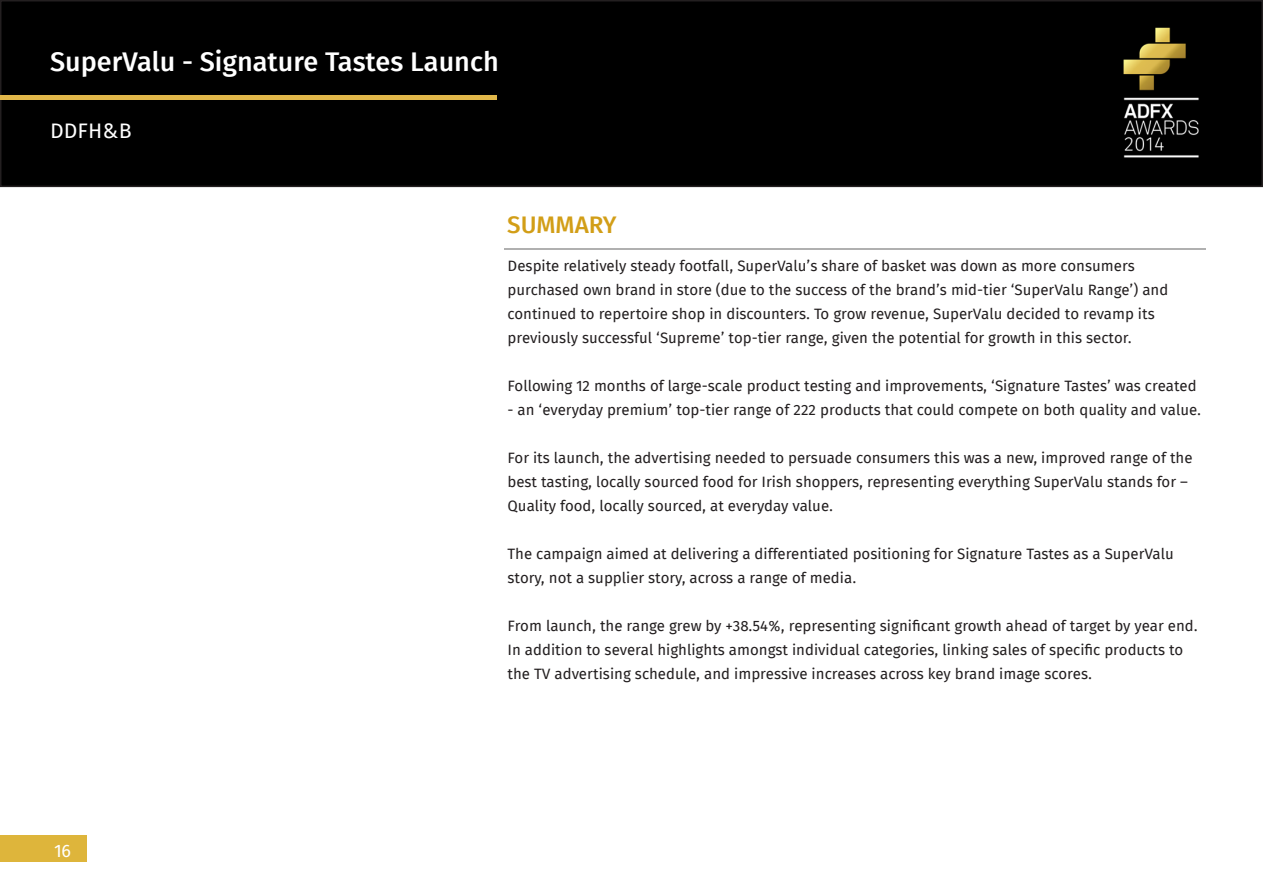
<style>
.page{position:relative;width:1263px;height:893px;background:#fff}
.page>*{position:absolute;margin:0;border:0;box-sizing:border-box;transform-origin:0 0}
.t1{font:500 27px "Fira Sans";color:#fff}
.t2{font:500 24px "Fira Sans";color:#d29e17}
.t3{font:21px "Fira Sans";color:#fff}
.t4{font:18px "Fira Sans OT";color:#fff}
.t5{font:15px/24px "Fira Sans";color:#231f20}
</style>
<div class="page">
<div style="left:3px;top:3px;width:1257px;height:181px;background:#000"></div>
<div style="left:0;top:0;width:1263px;height:187px;border:2px solid #231f20"></div>
<div style="left:0;top:836px;width:86px;height:26px;background:#deb53b"></div>
<hr style="left:0;top:95px;width:497px;height:4px;background:#e1b74a">
<hr style="left:504px;top:248px;width:701px;height:1px;background:#b0b0b0">
<h1 class="t1" style="left:50px;top:42px;width:450px">SuperValu - Signature Tastes Launch</h1>
<h3 class="t3" style="left:50px;top:115px;width:83px">DDFH&amp;B</h3>
<p class="t2" style="left:507px;top:208px;width:111px">SUMMARY</p>
<p class="t5" style="left:507px;top:255px;width:662px">Despite relatively steady footfall, SuperValu’s share of basket was down as more consumers purchased own brand in store (due to the success of the brand’s mid-tier ‘SuperValu Range’) and continued to repertoire shop in discounters. To grow revenue, SuperValu decided to revamp its previously successful ‘Supreme’ top-tier range, given the potential for growth in this sector.</p>
<p class="t5" style="left:507px;top:375px;width:691px">Following 12 months of large-scale product testing and improvements, ‘Signature Tastes’ was created</p>
<p class="t5" style="left:507px;top:399px;width:695px">- an ‘everyday premium’ top-tier range of 222 products that could compete on both quality and value.</p>
<p class="t5" style="left:507px;top:447px;width:686px">For its launch, the advertising needed to persuade consumers this was a new, improved range of the best tasting, locally sourced food for Irish shoppers, representing everything SuperValu stands for –<br>Quality food, locally sourced, at everyday value.</p>
<p class="t5" style="left:507px;top:543px;width:668px">The campaign aimed at delivering a differentiated positioning for Signature Tastes as a SuperValu story, not a supplier story, across a range of media.</p>
<p class="t5" style="left:507px;top:615px;width:692px">From launch, the range grew by +38.54%, representing significant growth ahead of target by year end.<br>In addition to several highlights amongst individual categories, linking sales of specific products to the TV advertising schedule, and impressive increases across key brand image scores.</p>
<p class="t4" style="left:54px;top:838px;width:18px">16</p>
</div>
